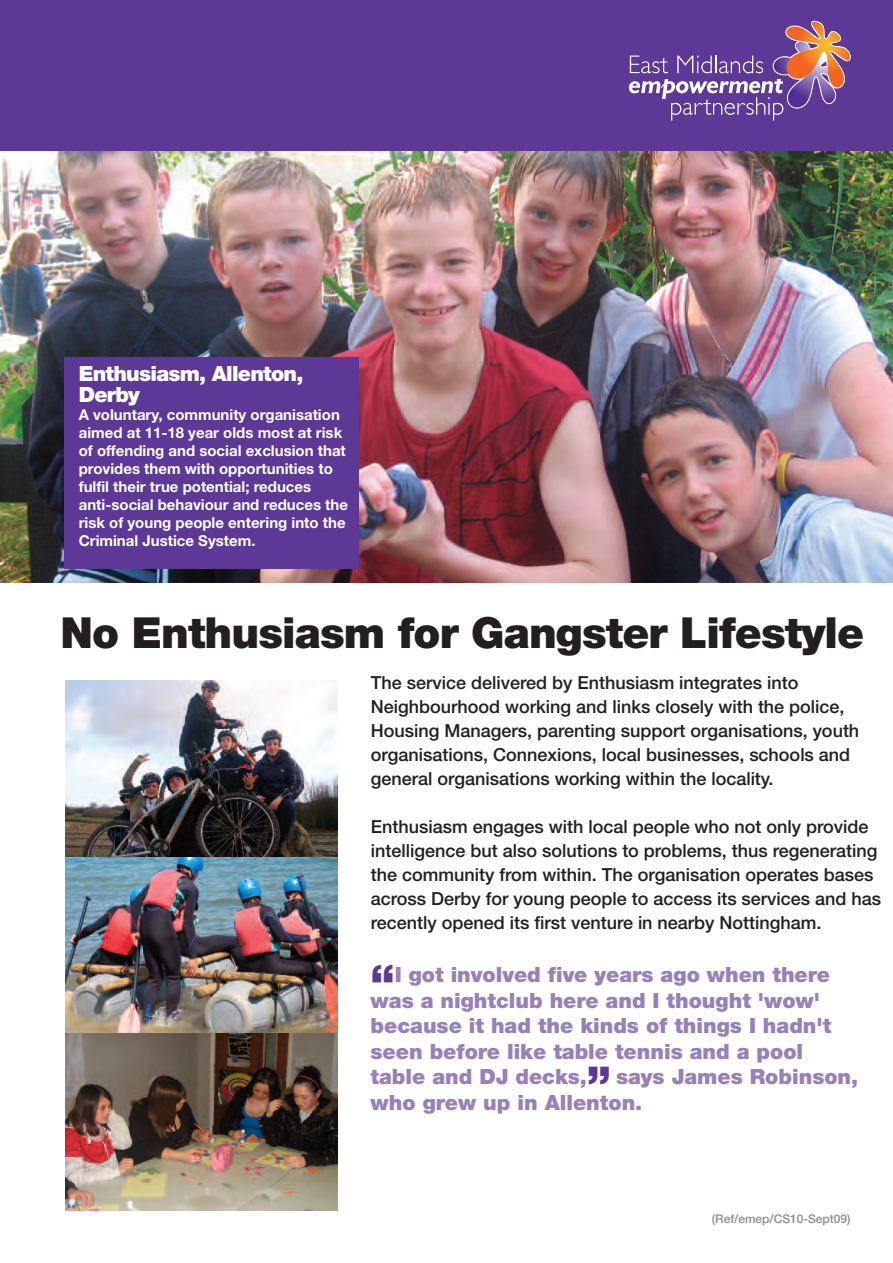
<style>
.page{position:relative;width:893px;height:1263px;background:#fff}
.page>*{position:absolute;margin:0;border:0;box-sizing:border-box;transform-origin:0 0}
.t1{font:900 42.9px "Helvetica Neue";letter-spacing:-.02em;color:#231f20}
.t2{font:900 21px/25.5px "Helvetica Neue";color:#9781bb}
.t3{font:900 21px/21px "Helvetica Neue";letter-spacing:-.035em;color:#fff}
.t4{font:500 18px/24px "Helvetica Neue";color:#231f20}
.t5{font:700 15px/18px "Helvetica Neue";color:#fff}
.t6{font:500 12px "Helvetica Neue";color:#8a8c8f}
.s1{font-size:46.65px;color:#5d3896}
</style>
<div class="page">
<img style="left:0;top:150px;width:893px;height:433px">
<div style="left:0;top:0;width:893px;height:150px;background:#5d3896"></div>
<svg style="left:629px;top:21px;width:222px;height:100px"></svg>
<div style="left:64px;top:357px;width:295px;height:211px;background:#5d3896"></div>
<img style="left:66px;top:680px;width:271px;height:177px">
<img style="left:66px;top:857px;width:271px;height:176px">
<img style="left:66px;top:1033px;width:271px;height:177px">
<p class="t3" style="left:79px;top:364px;width:226px">Enthusiasm, Allenton,<br>Derby</p>
<p class="t5" style="left:79px;top:407px;width:271px">A voluntary, community organisation aimed at 11-18 year olds most at risk of offending and social exclusion that provides them with opportunities to fulfil their true potential; reduces anti-social behaviour and reduces the risk of young people entering into the Criminal Justice System.</p>
<h1 class="t1" style="left:61px;top:617px;width:805px">No Enthusiasm for Gangster Lifestyle</h1>
<p class="t4" style="left:371px;top:672px;width:490px">The service delivered by Enthusiasm integrates into Neighbourhood working and links closely with the police, Housing Managers, parenting support organisations, youth organisations, Connexions, local businesses, schools and general organisations working within the locality.</p>
<p class="t4" style="left:371px;top:816px;width:512px">Enthusiasm engages with local people who not only provide intelligence but also solutions to problems, thus regenerating the community from within. The organisation operates bases across Derby for young people to access its services and has recently opened its first venture in nearby Nottingham.</p>
<p class="t2" style="left:371px;top:964px;width:489px"><span class="s1">“</span>I got involved five years ago when there was a nightclub here and I thought 'wow' because it had the kinds of things I hadn't seen before like table tennis and a pool table and DJ decks,<span class="s1">”</span> says James Robinson, who grew up in Allenton.</p>
<p class="t6" style="left:712px;top:1215px;width:140px">(Ref/emep/CS10-Sept09)</p>
</div>
